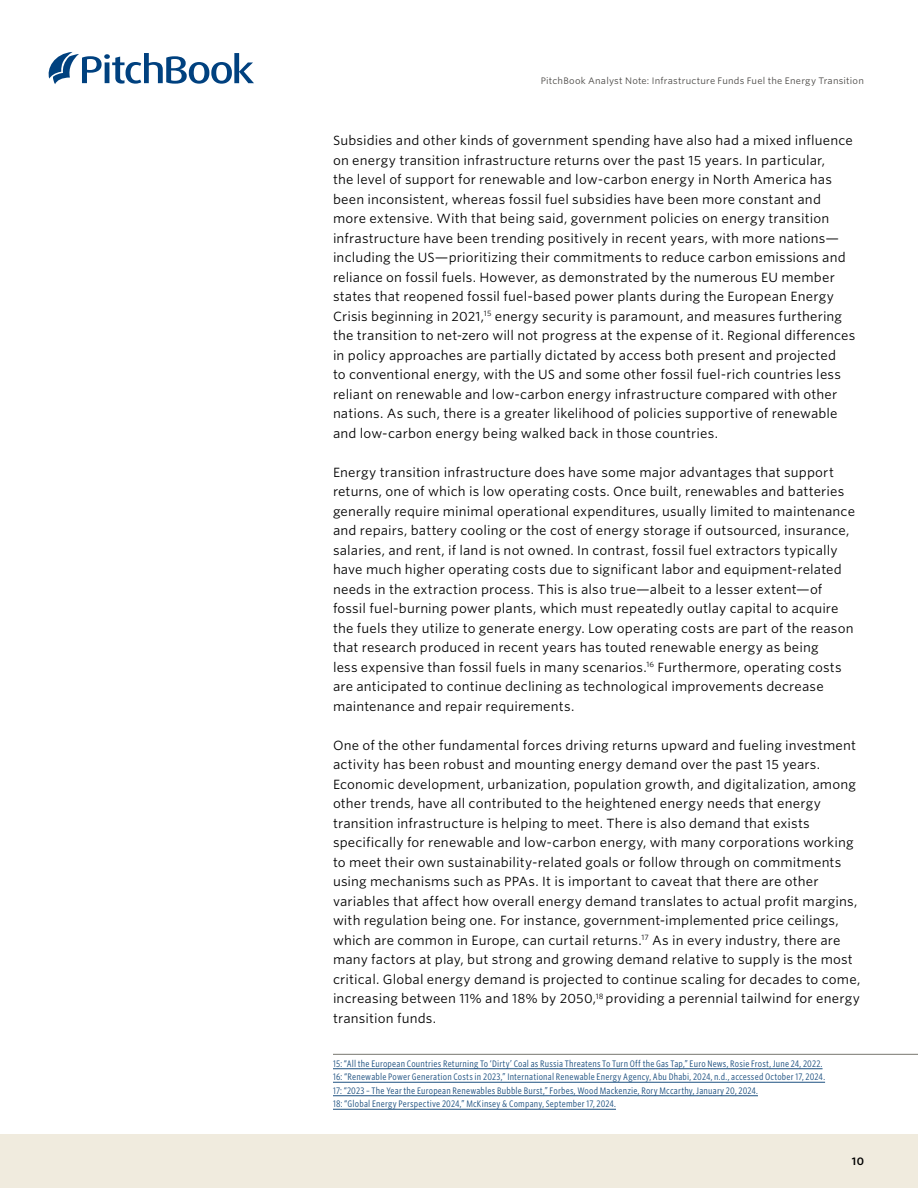
<style>
.page{position:relative;width:918px;height:1188px;background:#fff}
.page>*{position:absolute;margin:0;border:0;box-sizing:border-box;transform-origin:0 0}
.AN_Body_copy{font:12.75px/19.5px "Whitney S Sm";letter-spacing:.01em;color:#000}
.t1{font:600 10.5px "Whitney S Sm";color:#000}
.AN_Footnote{font:9px/13.5px "Whitney Cond S Sm";letter-spacing:.02em;color:#1d5080}
.t2{font:9px "Whitney S Sm";letter-spacing:.025em;color:#484643}
</style>
<div class="page">
<div style="left:0;top:1134px;width:918px;height:54px;background:#f0ebde"></div>
<svg style="left:49px;top:52px;width:205px;height:32px"></svg>
<hr style="left:333px;top:1054px;width:585px;height:1px;background:#78766f">
<hr style="left:333px;top:1068px;width:490px;height:1px;background:#1d5080">
<hr style="left:333px;top:1082px;width:492px;height:1px;background:#1d5080">
<hr style="left:333px;top:1095px;width:425px;height:1px;background:#1d5080">
<hr style="left:333px;top:1109px;width:283px;height:1px;background:#1d5080">
<p class="t2" style="left:541px;top:75px;width:325px">PitchBook Analyst Note: Infrastructure Funds Fuel the Energy Transition</p>
<p class="AN_Body_copy" style="left:333px;top:131px;width:524px">Subsidies and other kinds of government spending have also had a mixed influence on energy transition infrastructure returns over the past 15 years. In particular,<br>the level of support for renewable and low-carbon energy in North America has been inconsistent, whereas fossil fuel subsidies have been more constant and more extensive. With that being said, government policies on energy transition infrastructure have been trending positively in recent years, with more nations— including the US—prioritizing their commitments to reduce carbon emissions and reliance on fossil fuels. However, as demonstrated by the numerous EU member states that reopened fossil fuel-based power plants during the European Energy Crisis beginning in 2021,<sup>15</sup> energy security is paramount, and measures furthering the transition to net-zero will not progress at the expense of it. Regional differences in policy approaches are partially dictated by access both present and projected<br>to conventional energy, with the US and some other fossil fuel-rich countries less reliant on renewable and low-carbon energy infrastructure compared with other nations. As such, there is a greater likelihood of policies supportive of renewable and low-carbon energy being walked back in those countries.</p>
<p class="AN_Body_copy" style="left:333px;top:462px;width:524px">Energy transition infrastructure does have some major advantages that support returns, one of which is low operating costs. Once built, renewables and batteries generally require minimal operational expenditures, usually limited to maintenance and repairs, battery cooling or the cost of energy storage if outsourced, insurance, salaries, and rent, if land is not owned. In contrast, fossil fuel extractors typically have much higher operating costs due to significant labor and equipment-related needs in the extraction process. This is also true—albeit to a lesser extent—of fossil fuel-burning power plants, which must repeatedly outlay capital to acquire the fuels they utilize to generate energy. Low operating costs are part of the reason that research produced in recent years has touted renewable energy as being<br>less expensive than fossil fuels in many scenarios.<sup>16</sup> Furthermore, operating costs are anticipated to continue declining as technological improvements decrease maintenance and repair requirements.</p>
<p class="AN_Body_copy" style="left:333px;top:735px;width:529px">One of the other fundamental forces driving returns upward and fueling investment activity has been robust and mounting energy demand over the past 15 years.<br>Economic development, urbanization, population growth, and digitalization, among other trends, have all contributed to the heightened energy needs that energy transition infrastructure is helping to meet. There is also demand that exists specifically for renewable and low-carbon energy, with many corporations working to meet their own sustainability-related goals or follow through on commitments using mechanisms such as PPAs. It is important to caveat that there are other variables that affect how overall energy demand translates to actual profit margins, with regulation being one. For instance, government-implemented price ceilings, which are common in Europe, can curtail returns.<sup>17</sup> As in every industry, there are many factors at play, but strong and growing demand relative to supply is the most critical. Global energy demand is projected to continue scaling for decades to come, increasing between 11% and 18% by 2050,<sup>18</sup> providing a perennial tailwind for energy transition funds.</p>
<p class="AN_Footnote" style="left:333px;top:1056px;width:494px">15: “All the European Countries Returning To ‘Dirty’ Coal as Russia Threatens To Turn Off the Gas Tap,” Euro News, Rosie Frost, June 24, 2022.<br>16: “Renewable Power Generation Costs in 2023,” International Renewable Energy Agency, Abu Dhabi, 2024, n.d., accessed October 17, 2024.<br>17: “2023 – The Year the European Renewables Bubble Burst,” Forbes, Wood Mackenzie, Rory Mccarthy, January 20, 2024.<br>18: “Global Energy Perspective 2024,” McKinsey &amp; Company, September 17, 2024.</p>
<p class="t1" style="left:852px;top:1154px;width:14px">10</p>
</div>
